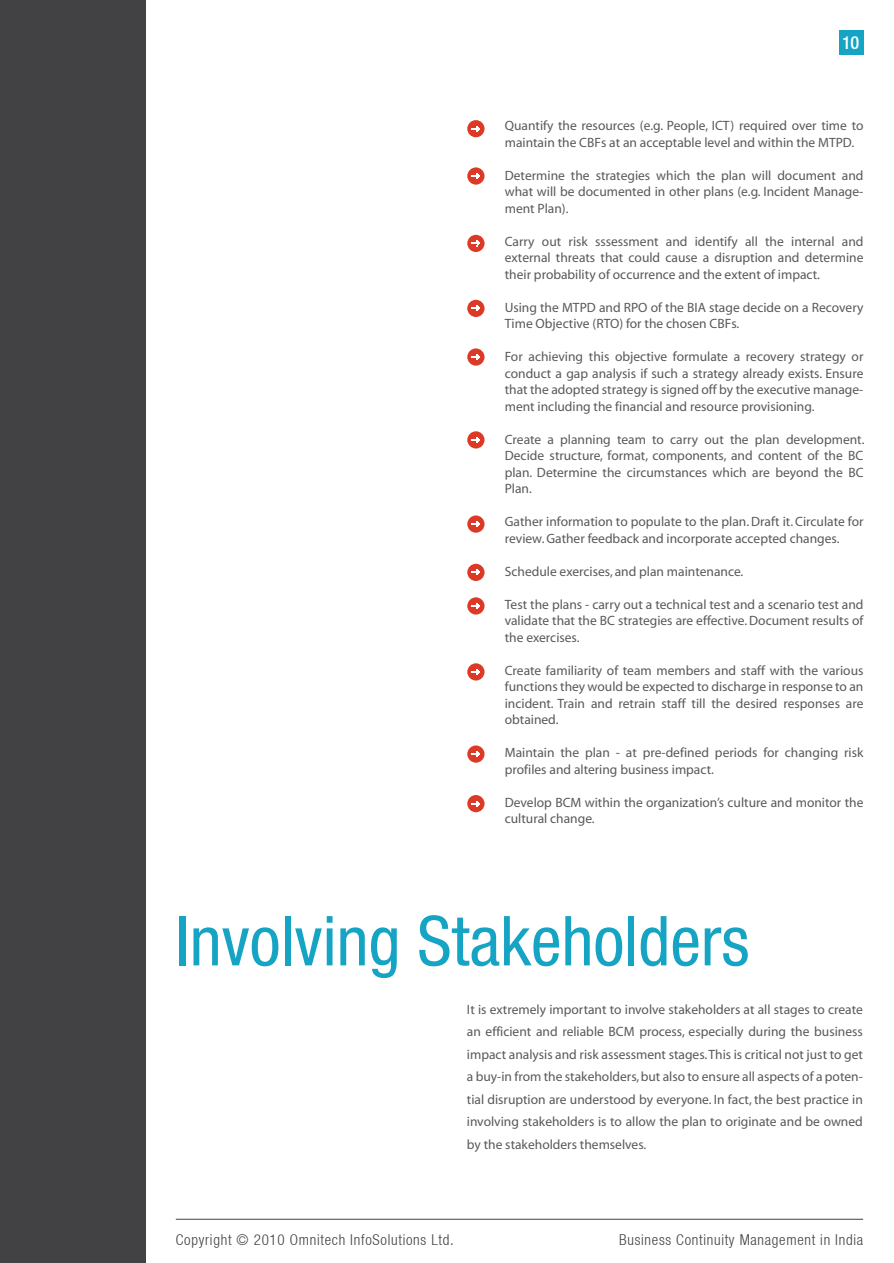
<style>
.page{position:relative;width:894px;height:1263px;background:#fff}
.page>*{position:absolute;margin:0;border:0;box-sizing:border-box;transform-origin:0 0}
.t1{font:69px "Heavenetica Cond 5 SH";color:#15a4c4}
.t2{font:18px "Heavenetica Cond 6 Med SH";color:#fff}
.t3{font:15px "Heavenetica Cond 4 Lt SH";letter-spacing:.05em;color:#424143}
.t4{font:13.5px/16.5px "Myriad";color:#58595b;text-align:justify}
</style>
<div class="page">
<div style="left:0;top:0;width:146px;height:1263px;background:#424143"></div>
<hr style="left:176px;top:1219px;width:686px;height:1px;background:#424143">
<div style="left:838px;top:30px;width:25px;height:25px;background:#15a4c4"></div>
<div style="left:467px;top:120px;width:17px;height:17px;background:#dc3a26;border-radius:50%"></div>
<svg style="left:471px;top:126px;width:9px;height:5px"></svg>
<div style="left:467px;top:167px;width:17px;height:18px;background:#dc3a26;border-radius:50%"></div>
<svg style="left:471px;top:173px;width:9px;height:6px"></svg>
<div style="left:467px;top:235px;width:17px;height:17px;background:#dc3a26;border-radius:50%"></div>
<svg style="left:471px;top:241px;width:9px;height:5px"></svg>
<div style="left:467px;top:300px;width:17px;height:17px;background:#dc3a26;border-radius:50%"></div>
<svg style="left:471px;top:306px;width:9px;height:5px"></svg>
<div style="left:467px;top:348px;width:17px;height:18px;background:#dc3a26;border-radius:50%"></div>
<svg style="left:471px;top:354px;width:9px;height:6px"></svg>
<div style="left:467px;top:431px;width:17px;height:17px;background:#dc3a26;border-radius:50%"></div>
<svg style="left:471px;top:437px;width:9px;height:5px"></svg>
<div style="left:467px;top:515px;width:17px;height:18px;background:#dc3a26;border-radius:50%"></div>
<svg style="left:471px;top:521px;width:9px;height:6px"></svg>
<div style="left:467px;top:564px;width:17px;height:17px;background:#dc3a26;border-radius:50%"></div>
<svg style="left:471px;top:570px;width:9px;height:5px"></svg>
<div style="left:467px;top:597px;width:17px;height:17px;background:#dc3a26;border-radius:50%"></div>
<svg style="left:471px;top:603px;width:9px;height:6px"></svg>
<div style="left:467px;top:663px;width:17px;height:17px;background:#dc3a26;border-radius:50%"></div>
<svg style="left:471px;top:669px;width:9px;height:5px"></svg>
<div style="left:467px;top:745px;width:17px;height:18px;background:#dc3a26;border-radius:50%"></div>
<svg style="left:471px;top:751px;width:9px;height:6px"></svg>
<div style="left:467px;top:795px;width:17px;height:17px;background:#dc3a26;border-radius:50%"></div>
<svg style="left:471px;top:801px;width:9px;height:5px"></svg>
<h2 class="t2" style="left:841px;top:31px;width:19px">10</h2>
<p class="t4" style="left:504px;top:118px;width:360px">Quantify the resources (e.g. People, ICT) required over time to maintain the CBFs at an acceptable level and within the MTPD.</p>
<p class="t4" style="left:504px;top:167px;width:360px">Determine the strategies which the plan will document and what will be documented in other plans (e.g. Incident Manage&shy;ment Plan).</p>
<p class="t4" style="left:504px;top:233px;width:360px">Carry out risk sssessment and identify all the internal and external threats that could cause a disruption and determine their probability of occurrence and the extent of impact.</p>
<p class="t4" style="left:504px;top:299px;width:360px">Using the MTPD and RPO of the BIA stage decide on a Recovery<br>Time Objective (RTO) for the chosen CBFs.</p>
<p class="t4" style="left:504px;top:349px;width:360px">For achieving this objective formulate a recovery strategy or conduct a gap analysis if such a strategy already exists. Ensure that the adopted strategy is signed off by the executive manage&shy;ment including the financial and resource provisioning.</p>
<p class="t4" style="left:504px;top:431px;width:361px">Create a planning team to carry out the plan development.<br>Decide structure, format, components, and content of the BC plan. Determine the circumstances which are beyond the BC Plan.</p>
<p class="t4" style="left:504px;top:514px;width:360px">Gather information to populate to the plan. Draft it. Circulate for review. Gather feedback and incorporate accepted changes.</p>
<p class="t4" style="left:504px;top:563px;width:240px">Schedule exercises, and plan maintenance.</p>
<p class="t4" style="left:504px;top:596px;width:360px">Test the plans - carry out a technical test and a scenario test and validate that the BC strategies are effective. Document results of the exercises.</p>
<p class="t4" style="left:504px;top:662px;width:360px">Create familiarity of team members and staff with the various functions they would be expected to discharge in response to an incident. Train and retrain staff till the desired responses are obtained.</p>
<p class="t4" style="left:504px;top:745px;width:360px">Maintain the plan - at pre-defined periods for changing risk profiles and altering business impact.</p>
<p class="t4" style="left:504px;top:794px;width:360px">Develop BCM within the organization’s culture and monitor the cultural change.</p>
<h1 class="t1" style="left:175px;top:896px;width:575px">Involving Stakeholders</h1>
<p class="t4" style="left:466px;top:998px;width:397px;line-height:22.5px">It is extremely important to involve stakeholders at all stages to create an efficient and reliable BCM process, especially during the business impact analysis and risk assessment stages. This is critical not just to get a buy-in from the stakeholders, but also to ensure all aspects of a poten&shy;tial disruption are understood by everyone. In fact, the best practice in involving stakeholders is to allow the plan to originate and be owned by the stakeholders themselves.</p>
<p class="t3" style="left:176px;top:1230px;width:279px">Copyright © 2010 Omnitech InfoSolutions Ltd.</p>
<p class="t3" style="left:619px;top:1230px;width:245px">Business Continuity Management in India</p>
</div>
